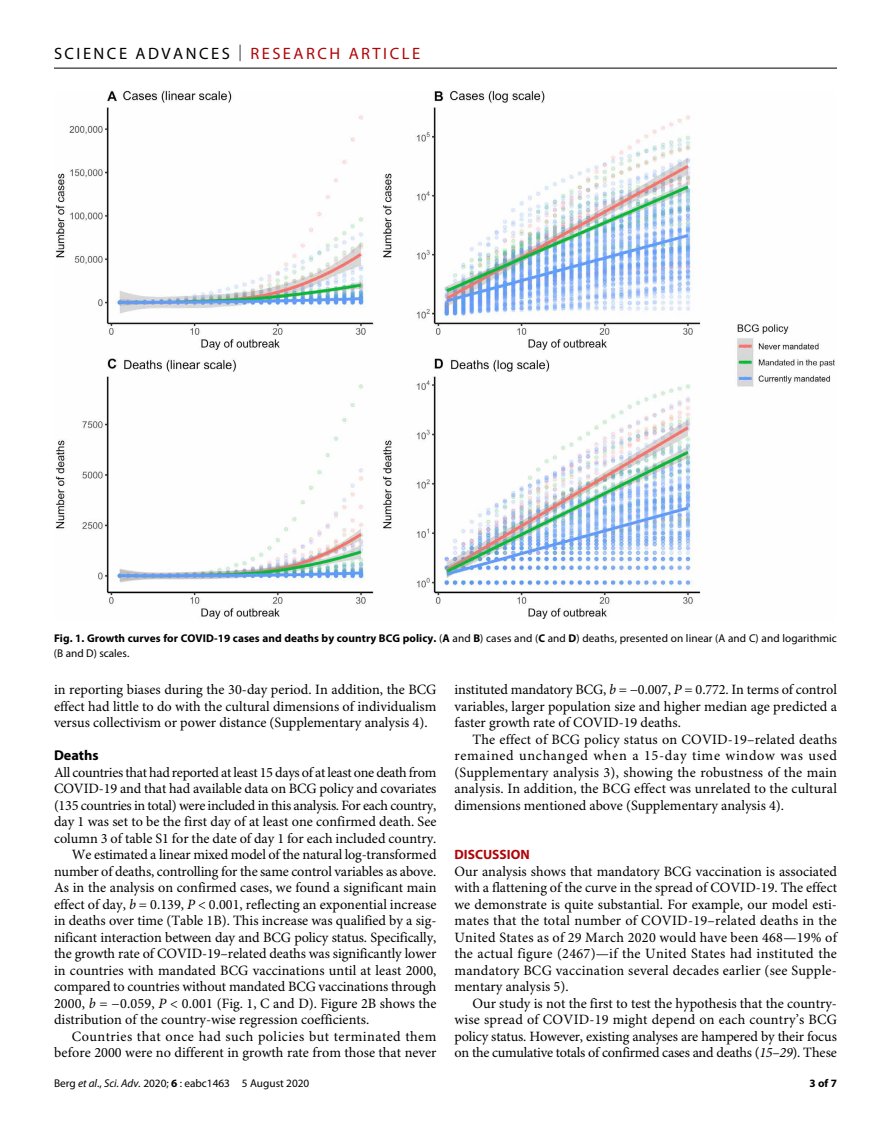
<style>
.page{position:relative;width:891px;height:1134px;background:#fff}
.page>*{position:absolute;margin:0;border:0;box-sizing:border-box;transform-origin:0 0}
.t1{font:16.5px "Myriad Pro";letter-spacing:.15em;color:#000}
.t2{font:14.25px/16.5px "Minion Pro";color:#000;text-align:justify}
.t3{font:14.25px "Minion Pro";letter-spacing:-.02em;color:#000}
.t4{font:14.25px "Minion Pro";letter-spacing:.03em;color:#000}
.t5{font:700 14.25px "Myriad Pro";color:#000}
.t6{font:700 13.5px "Myriad Pro";color:#b10508}
.t7{font:11.25px/15px "Myriad Pro";color:#000}
.t8{font:700 11.25px "Myriad Pro";color:#000}
.s1{font-weight:300}
.s2{color:#b10508}
.s3{font-weight:700}
.s4{font-style:italic}
</style>
<div class="page">
<hr style="left:54px;top:68px;width:783px;height:1px;background:#000">
<img style="left:55px;top:90px;width:780px;height:529px">
<p class="t1" style="left:54px;top:40px;width:368px">SCIENCE ADVANCES <span class="s1">|</span> <span class="s2">RESEARCH ARTICLE</span></p>
<p class="t7" style="left:54px;top:631px;width:784px"><span class="s3">Fig. 1. Growth curves for COVID-19 cases and deaths by country BCG policy.</span> (<span class="s3">A</span> and <span class="s3">B</span>) cases and (<span class="s3">C</span> and <span class="s3">D</span>) deaths, presented on linear (A and C) and logarithmic (B and D) scales.</p>
<p class="t2" style="left:54px;top:683px;width:384px">in reporting biases during the 30-day period. In addition, the BCG effect had little to do with the cultural dimensions of individualism versus collectivism or power distance (Supplementary analysis 4).</p>
<p class="t5" style="left:54px;top:744px;width:46px">Deaths</p>
<p class="t3" style="left:54px;top:763px;width:384px">All countries that had reported at least 15 days of at least one death from</p>
<p class="t2" style="left:54px;top:782px;width:384px">COVID-19 and that had available data on BCG policy and covariates</p>
<p class="t3" style="left:54px;top:796px;width:384px">(135 countries in total) were included in this analysis. For each country,</p>
<p class="t2" style="left:54px;top:815px;width:384px">day 1 was set to be the first day of at least one confirmed death. See</p>
<p class="t2" style="left:54px;top:831px;width:384px">column 3 of table S1 for the date of day 1 for each included country.</p>
<p class="t2" style="left:72px;top:848px;width:366px">We estimated a linear mixed model of the natural log-transformed</p>
<p class="t2" style="left:54px;top:864px;width:384px">number of deaths, controlling for the same control variables as above.</p>
<p class="t2" style="left:54px;top:881px;width:384px">As in the analysis on confirmed cases, we found a significant main</p>
<p class="t2" style="left:54px;top:897px;width:384px">effect of day, <span class="s4">b</span> = 0.139, <span class="s4">P</span> &lt; 0.001, reflecting an exponential increase</p>
<p class="t2" style="left:54px;top:914px;width:384px">in deaths over time (Table 1B). This increase was qualified by a sig-</p>
<p class="t2" style="left:54px;top:930px;width:384px">nificant interaction between day and BCG policy status. Specifically,</p>
<p class="t2" style="left:54px;top:947px;width:384px">the growth rate of COVID-19–related deaths was significantly lower</p>
<p class="t2" style="left:54px;top:963px;width:384px">in countries with mandated BCG vaccinations until at least 2000,</p>
<p class="t2" style="left:54px;top:980px;width:384px">compared to countries without mandated BCG vaccinations through</p>
<p class="t2" style="left:54px;top:996px;width:384px">2000, <span class="s4">b</span> = −0.059, <span class="s4">P</span> &lt; 0.001 (Fig. 1, C and D). Figure 2B shows the</p>
<p class="t2" style="left:54px;top:1013px;width:317px">distribution of the country-wise regression coefficients.</p>
<p class="t4" style="left:72px;top:1027px;width:366px">Countries that once had such policies but terminated them</p>
<p class="t2" style="left:54px;top:1046px;width:384px">before 2000 were no different in growth rate from those that never</p>
<p class="t7" style="left:54px;top:1076px;width:257px">Berg <span class="s4">et al</span>., <span class="s4">Sci. Adv.</span> 2020; <span class="s3">6</span> : eabc1463 5 August 2020</p>
<p class="t2" style="left:454px;top:683px;width:384px">instituted mandatory BCG, <span class="s4">b</span> = −0.007, <span class="s4">P</span> = 0.772. In terms of control variables, larger population size and higher median age predicted a faster growth rate of COVID-19 deaths.</p>
<p class="t2" style="left:454px;top:732px;width:384px;text-indent:18px">The effect of BCG policy status on COVID-19–related deaths remained unchanged when a 15-day time window was used (Supplementary analysis 3), showing the robustness of the main analysis. In addition, the BCG effect was unrelated to the cultural dimensions mentioned above (Supplementary analysis 4).</p>
<p class="t6" style="left:454px;top:844px;width:77px">DISCUSSION</p>
<p class="t2" style="left:454px;top:864px;width:384px">Our analysis shows that mandatory BCG vaccination is associated with a flattening of the curve in the spread of COVID-19. The effect we demonstrate is quite substantial. For example, our model esti&shy;mates that the total number of COVID-19–related deaths in the United States as of 29 March 2020 would have been 468—19% of the actual figure (2467)—if the United States had instituted the mandatory BCG vaccination several decades earlier (see Supple&shy;mentary analysis 5).</p>
<p class="t2" style="left:454px;top:996px;width:384px;text-indent:18px">Our study is not the first to test the hypothesis that the country&shy;wise spread of COVID-19 might depend on each country’s BCG policy status. However, existing analyses are hampered by their focus on the cumulative totals of confirmed cases and deaths (<span class="s4">15</span>–<span class="s4">29</span>). These</p>
<p class="t8" style="left:810px;top:1074px;width:29px">3 of 7</p>
</div>
